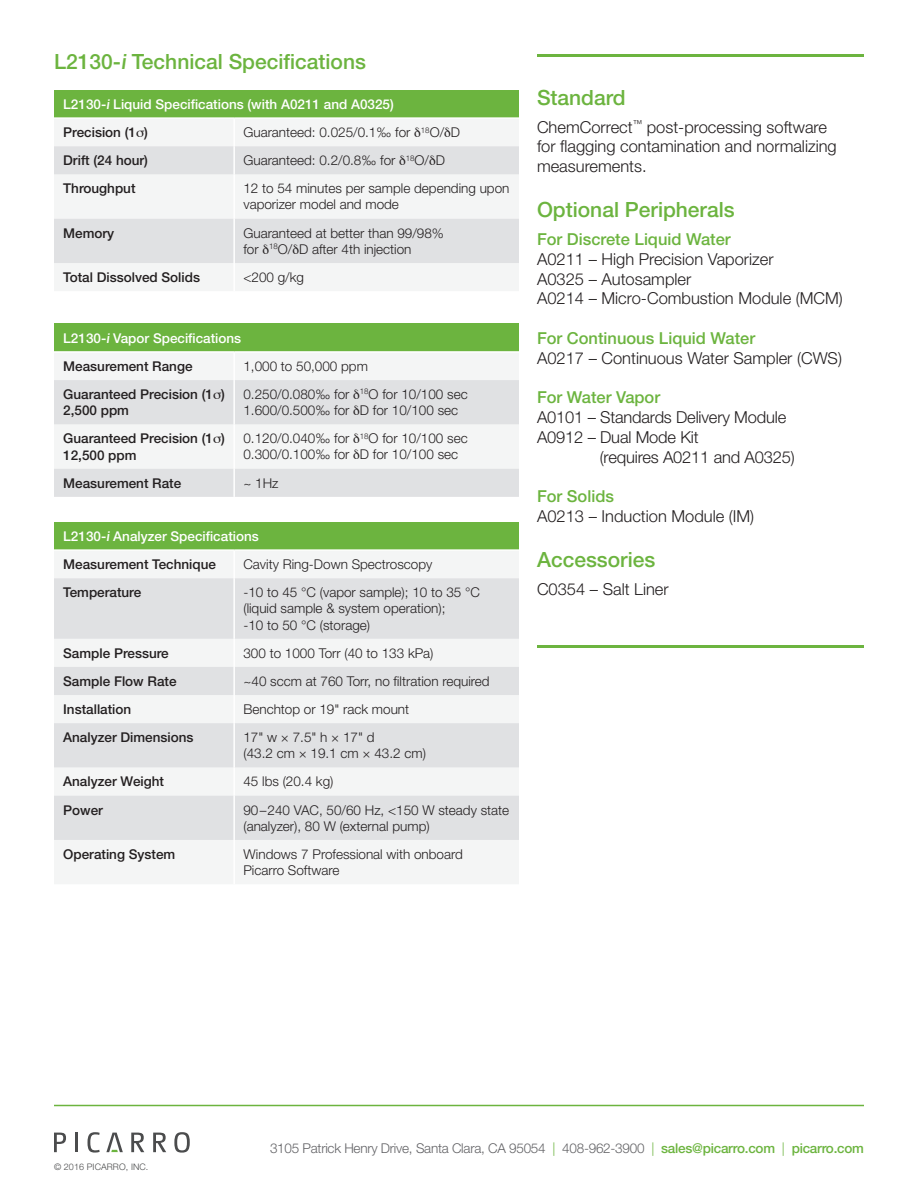
<style>
.page{position:relative;width:918px;height:1188px;background:#fff}
.page>*{position:absolute;margin:0;border:0;box-sizing:border-box;transform-origin:0 0}
.t1{font:500 21px "Helvetica Neue LT Std";color:#6cb43f}
.t2{font:300 16.5px/19.8px "Helvetica Neue LT Std";color:#231f20}
.t3{font:500 16.5px "Helvetica Neue LT Std";color:#6cb43f}
.t4{font:300 13.5px/16.2px "Helvetica Neue LT Std";color:#231f20}
.t5{font:500 13.5px/16.2px "Helvetica Neue LT Std";color:#231f20}
.t6{font:500 13.5px "Helvetica Neue LT Std";color:#fff}
.t7{font:300 13.5px "Helvetica Neue LT Std";letter-spacing:-.02em;color:#636366}
.t8{font:300 9px "Helvetica Neue LT Std";letter-spacing:.01em;color:#4b4c4d}
.s1{color:#6cb43f}
.s2{font-weight:500;color:#6cb43f}
</style>
<div class="page">
<div style="left:54px;top:90px;width:465px;height:28px;background:#6cb43f"></div>
<div style="left:54px;top:119px;width:465px;height:172px;background:#f4f5f5"></div>
<svg style="left:54px;top:146px;width:465px;height:117px;fill:#e0e1e3"></svg>
<hr style="left:233px;top:119px;width:2px;height:27px;background:#fff">
<hr style="left:233px;top:146px;width:2px;height:28px;background:#fff">
<hr style="left:233px;top:174px;width:2px;height:45px;background:#fff">
<hr style="left:233px;top:219px;width:2px;height:44px;background:#fff">
<hr style="left:233px;top:263px;width:2px;height:28px;background:#fff">
<hr style="left:54px;top:117px;width:180px;height:2px;background:#fff">
<hr style="left:234px;top:117px;width:285px;height:2px;background:#fff">
<div style="left:54px;top:522px;width:465px;height:28px;background:#6cb43f"></div>
<div style="left:54px;top:551px;width:465px;height:333px;background:#f4f5f5"></div>
<svg style="left:54px;top:578px;width:465px;height:262px;fill:#e0e1e3"></svg>
<hr style="left:233px;top:551px;width:2px;height:27px;background:#fff">
<hr style="left:233px;top:578px;width:2px;height:61px;background:#fff">
<hr style="left:233px;top:639px;width:2px;height:28px;background:#fff">
<hr style="left:233px;top:667px;width:2px;height:28px;background:#fff">
<hr style="left:233px;top:695px;width:2px;height:28px;background:#fff">
<hr style="left:233px;top:723px;width:2px;height:44px;background:#fff">
<hr style="left:233px;top:767px;width:2px;height:29px;background:#fff">
<hr style="left:233px;top:796px;width:2px;height:44px;background:#fff">
<hr style="left:233px;top:840px;width:2px;height:44px;background:#fff">
<hr style="left:54px;top:549px;width:180px;height:2px;background:#fff">
<hr style="left:234px;top:549px;width:285px;height:2px;background:#fff">
<div style="left:54px;top:324px;width:465px;height:28px;background:#6cb43f"></div>
<div style="left:54px;top:353px;width:465px;height:27px;background:#f4f5f5"></div>
<svg style="left:54px;top:380px;width:465px;height:117px;fill:#e0e1e3"></svg>
<hr style="left:233px;top:353px;width:2px;height:27px;background:#fff">
<hr style="left:233px;top:380px;width:2px;height:44px;background:#fff">
<hr style="left:233px;top:424px;width:2px;height:45px;background:#fff">
<hr style="left:233px;top:469px;width:2px;height:28px;background:#fff">
<hr style="left:54px;top:351px;width:180px;height:2px;background:#fff">
<hr style="left:234px;top:351px;width:285px;height:2px;background:#fff">
<svg style="left:54px;top:1133px;width:12px;height:19px"></svg>
<hr style="left:75px;top:1133px;width:3px;height:19px;background:#4b4c4d">
<svg style="left:88px;top:1132px;width:12px;height:21px"></svg>
<svg style="left:131px;top:1133px;width:13px;height:19px"></svg>
<svg style="left:153px;top:1133px;width:13px;height:19px"></svg>
<svg style="left:174px;top:1132px;width:16px;height:21px"></svg>
<svg style="left:106px;top:1133px;width:17px;height:19px"></svg>
<hr style="left:54px;top:1105px;width:810px;height:1px;background:#6cb43f">
<hr style="left:537px;top:54px;width:327px;height:2px;background:#6cb43f">
<hr style="left:537px;top:646px;width:327px;height:2px;background:#6cb43f">
<svg style="left:137px;top:130px;width:7px;height:7px"></svg>
<svg style="left:415px;top:127px;width:5px;height:10px"></svg>
<svg style="left:445px;top:127px;width:5px;height:10px"></svg>
<svg style="left:400px;top:155px;width:5px;height:10px"></svg>
<svg style="left:430px;top:155px;width:5px;height:10px"></svg>
<svg style="left:263px;top:244px;width:6px;height:10px"></svg>
<svg style="left:293px;top:244px;width:6px;height:10px"></svg>
<svg style="left:214px;top:392px;width:7px;height:7px"></svg>
<svg style="left:354px;top:389px;width:5px;height:10px"></svg>
<svg style="left:354px;top:406px;width:5px;height:9px"></svg>
<svg style="left:214px;top:437px;width:7px;height:6px"></svg>
<svg style="left:354px;top:434px;width:5px;height:9px"></svg>
<svg style="left:354px;top:450px;width:5px;height:10px"></svg>
<h1 class="t1" style="left:54px;top:49px;width:314px">L2130-i Technical Specifications</h1>
<p class="t6" style="left:63px;top:96px;width:332px">L2130-i Liquid Specifications (with A0211 and A0325)</p>
<p class="t5" style="left:63px;top:124px;width:86px">Precision (1 )</p>
<p class="t4" style="left:243px;top:124px;width:218px">Guaranteed: 0.025/0.1‰ for <sup>18</sup>O/ D</p>
<p class="t5" style="left:63px;top:152px;width:86px">Drift (24 hour)</p>
<p class="t4" style="left:243px;top:152px;width:203px">Guaranteed: 0.2/0.8‰ for <sup>18</sup>O/ D</p>
<p class="t5" style="left:63px;top:180px;width:74px">Throughput</p>
<p class="t4" style="left:243px;top:180px;width:268px">12 to 54 minutes per sample depending upon vaporizer model and mode</p>
<p class="t5" style="left:63px;top:225px;width:53px">Memory</p>
<p class="t4" style="left:243px;top:224px;width:202px">Guaranteed at better than 99/98% for <sup>18</sup>O/ D after 4th injection</p>
<p class="t5" style="left:63px;top:269px;width:138px">Total Dissolved Solids</p>
<p class="t4" style="left:243px;top:269px;width:62px">&lt;200 g/kg</p>
<p class="t6" style="left:63px;top:330px;width:180px">L2130-i Vapor Specifications</p>
<p class="t5" style="left:63px;top:358px;width:131px">Measurement Range</p>
<p class="t4" style="left:243px;top:358px;width:126px">1,000 to 50,000 ppm</p>
<p class="t5" style="left:63px;top:386px;width:163px">Guaranteed Precision (1 )<br>2,500 ppm</p>
<p class="t4" style="left:243px;top:386px;width:226px">0.250/0.080‰ for <sup>18</sup>O for 10/100 sec<br>1.600/0.500‰ for D for 10/100 sec</p>
<p class="t5" style="left:63px;top:430px;width:163px">Guaranteed Precision (1 )<br>12,500 ppm</p>
<p class="t4" style="left:243px;top:430px;width:226px">0.120/0.040‰ for <sup>18</sup>O for 10/100 sec<br>0.300/0.100‰ for D for 10/100 sec</p>
<p class="t5" style="left:63px;top:475px;width:120px">Measurement Rate</p>
<p class="t4" style="left:243px;top:474px;width:37px">~ 1Hz</p>
<p class="t6" style="left:63px;top:528px;width:197px">L2130-i Analyzer Specifications</p>
<p class="t5" style="left:63px;top:556px;width:154px">Measurement Technique</p>
<p class="t4" style="left:243px;top:556px;width:191px">Cavity Ring-Down Spectroscopy</p>
<p class="t5" style="left:63px;top:584px;width:80px">Temperature</p>
<p class="t4" style="left:243px;top:584px;width:238px">-10 to 45 °C (vapor sample); 10 to 35 °C (liquid sample &amp; system operation);<br>-10 to 50 °C (storage)</p>
<p class="t5" style="left:63px;top:645px;width:107px">Sample Pressure</p>
<p class="t4" style="left:243px;top:645px;width:192px">300 to 1000 Torr (40 to 133 kPa)</p>
<p class="t5" style="left:63px;top:673px;width:115px">Sample Flow Rate</p>
<p class="t4" style="left:243px;top:673px;width:248px">~40 sccm at 760 Torr, no filtration required</p>
<p class="t5" style="left:63px;top:701px;width:70px">Installation</p>
<p class="t4" style="left:243px;top:701px;width:167px">Benchtop or 19" rack mount</p>
<p class="t5" style="left:63px;top:729px;width:132px">Analyzer Dimensions</p>
<p class="t4" style="left:243px;top:729px;width:184px">17" w × 7.5" h × 17" d<br>(43.2 cm × 19.1 cm × 43.2 cm)</p>
<p class="t5" style="left:63px;top:773px;width:102px">Analyzer Weight</p>
<p class="t4" style="left:243px;top:773px;width:92px">45 lbs (20.4 kg)</p>
<p class="t5" style="left:63px;top:802px;width:41px">Power</p>
<p class="t4" style="left:243px;top:801px;width:267px">90–240 VAC, 50/60 Hz, &lt;150 W steady state (analyzer), 80 W (external pump)</p>
<p class="t5" style="left:63px;top:846px;width:114px">Operating System</p>
<p class="t4" style="left:243px;top:846px;width:221px">Windows 7 Professional with onboard<br>Picarro Software</p>
<h1 class="t1" style="left:537px;top:85px;width:90px">Standard</h1>
<p class="t2" style="left:537px;top:116px;width:301px">ChemCorrect<sup>™</sup> post-processing software for flagging contamination and normalizing measurements.</p>
<h1 class="t1" style="left:537px;top:197px;width:199px">Optional Peripherals</h1>
<p class="t3" style="left:537px;top:229px;width:195px">For Discrete Liquid Water</p>
<p class="t2" style="left:537px;top:249px;width:307px">A0211 – High Precision Vaporizer<br>A0325 – Autosampler<br>A0214 – Micro-Combustion Module (MCM)</p>
<p class="t3" style="left:537px;top:328px;width:220px">For Continuous Liquid Water</p>
<p class="t2" style="left:537px;top:348px;width:307px">A0217 – Continuous Water Sampler (CWS)</p>
<p class="t3" style="left:537px;top:388px;width:125px">For Water Vapor</p>
<p class="t2" style="left:537px;top:407px;width:251px">A0101 – Standards Delivery Module<br>A0912 – Dual Mode Kit</p>
<p class="t2" style="left:600px;top:447px;width:196px">(requires A0211 and A0325)</p>
<p class="t3" style="left:537px;top:487px;width:79px">For Solids</p>
<p class="t2" style="left:537px;top:506px;width:219px">A0213 – Induction Module (IM)</p>
<h1 class="t1" style="left:537px;top:547px;width:120px">Accessories</h1>
<p class="t2" style="left:537px;top:579px;width:133px">C0354 – Salt Liner</p>
<p class="t8" style="left:54px;top:1161px;width:96px">© 2016 PICARRO, INC.</p>
<p class="t7" style="left:270px;top:1140px;width:596px">3105 Patrick Henry Drive, Santa Clara, CA 95054 <span class="s1">|</span> 408-962-3900 <span class="s1">|</span> <span class="s2">sales@picarro.com</span> <span class="s1">|</span> <span class="s2">picarro.com</span></p>
</div>
